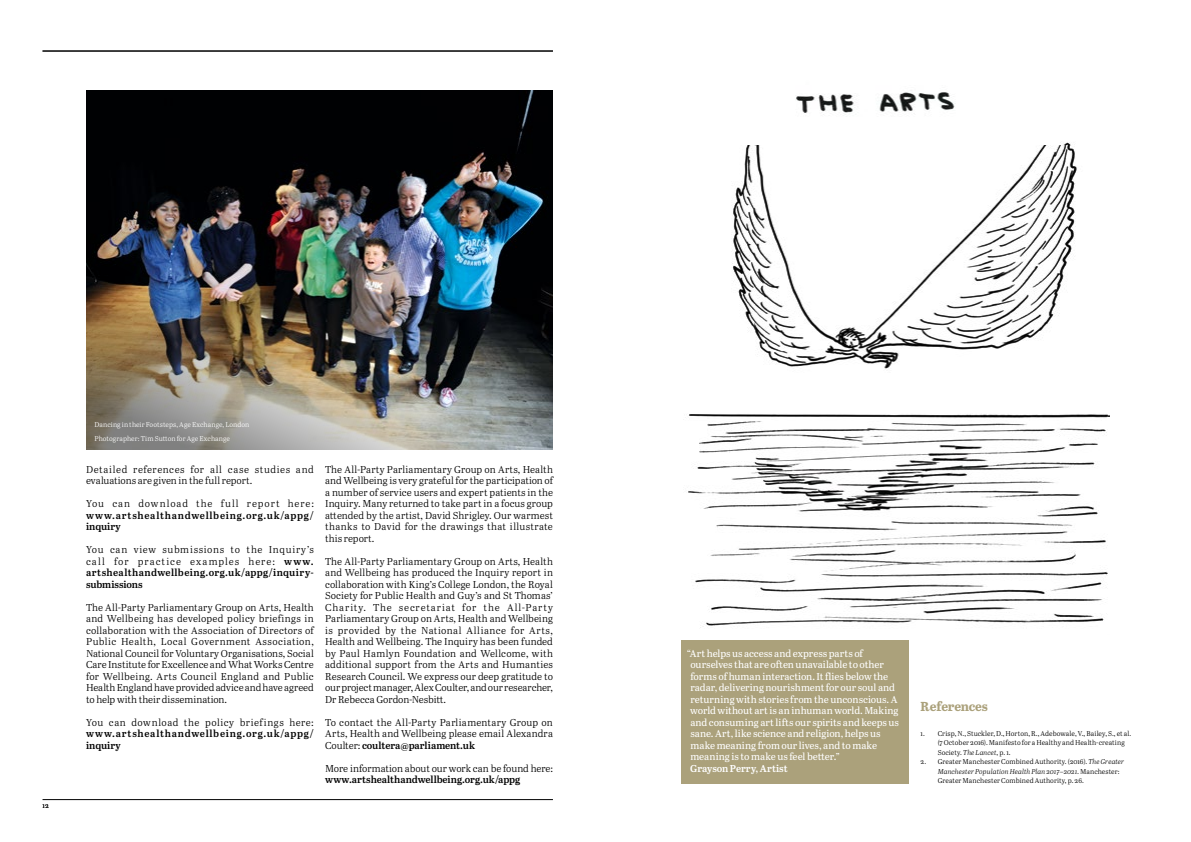
<style>
.page{position:relative;width:1191px;height:842px;background:#fff}
.page>*{position:absolute;margin:0;border:0;box-sizing:border-box;transform-origin:0 0}
.t1{font:700 13px "Abril Text";letter-spacing:-.025em;color:#aba17b}
.t2{font:10px/11.5px "Abril Text Lt";letter-spacing:.02em;color:#000;text-align:justify}
.t3{font:10px/11.5px "Abril Text";color:#fff}
.t4{font:600 10px/11.5px "Abril Text";letter-spacing:.07em;color:#000}
.t5{font:10px/11.5px "Abril Text Lt";letter-spacing:.045em;color:#000}
.t6{font:600 10px "Abril Text";letter-spacing:-.005em;color:#000}
.t7{font:10px/11.5px "Abril Text Lt";letter-spacing:.085em;color:#000}
.t8{font:600 10px/11.5px "Abril Text";letter-spacing:.03em;color:#000}
.t9{font:10px "Abril Text Lt";letter-spacing:-.015em;color:#000}
.t10{font:10px "Abril Text Lt";letter-spacing:.05em;color:#000}
.t11{font:10px "Abril Text Lt";letter-spacing:.09em;color:#000}
.t12{font:600 10px "Abril Text";letter-spacing:-.005em;color:#fff}
.t13{font:7px/9.5px "Abril Text Lt";letter-spacing:.005em;color:#000}
.t14{font:7px/14.7px "Abril Text Lt";letter-spacing:.005em;color:#fff}
.s1{font-family:"Abril Text";font-weight:600}
.s2{font-family:"Abril Text Lt";font-weight:400}
.s3{font-style:italic}
</style>
<div class="page">
<img style="left:688px;top:145px;width:421px;height:483px">
<hr style="left:43px;top:799px;width:510px;height:1px;background:#000">
<hr style="left:43px;top:51px;width:510px;height:1px;background:#000">
<div style="left:681px;top:640px;width:228px;height:143px;background:#aba17b"></div>
<img style="left:86px;top:91px;width:467px;height:359px">
<img style="left:796px;top:92px;width:275px;height:53px">
<p class="t13" style="left:43px;top:800px;width:8px">12</p>
<p class="t14" style="left:94px;top:417px;width:156px">Dancing in their Footsteps, Age Exchange, London<br>Photographer: Tim Sutton for Age Exchange</p>
<p class="t5" style="left:86px;top:463px;width:229px">Detailed references for all case studies and evaluations are given in the full report.</p>
<p class="t11" style="left:86px;top:497px;width:229px">You can download the full report here:</p>
<p class="t4" style="left:86px;top:509px;width:229px">www.artshealthandwellbeing.org.uk/appg/ inquiry</p>
<p class="t7" style="left:86px;top:544px;width:229px">You can view submissions to the Inquiry’s call for practice examples here: <span class="s1">www.</span></p>
<p class="t8" style="left:86px;top:567px;width:229px">artshealthandwellbeing.org.uk/appg/inquiry&shy;submissions</p>
<p class="t2" style="left:86px;top:601px;width:229px">The All-Party Parliamentary Group on Arts, Health and Wellbeing has developed policy briefings in collaboration with the Association of Directors of Public Health, Local Government Association, National Council for Voluntary Organisations, Social Care Institute for Excellence and What Works Centre for Wellbeing. Arts Council England and Public Health England have provided advice and have agreed to help with their dissemination.</p>
<p class="t10" style="left:86px;top:715px;width:229px">You can download the policy briefings here:</p>
<p class="t4" style="left:86px;top:728px;width:229px">www.artshealthandwellbeing.org.uk/appg/ inquiry</p>
<p class="t2" style="left:325px;top:463px;width:229px">The All-Party Parliamentary Group on Arts, Health and Wellbeing is very grateful for the participation of a number of service users and expert patients in the Inquiry. Many returned to take part in a focus group attended by the artist, David Shrigley. Our warmest thanks to David for the drawings that illustrate this report.</p>
<p class="t2" style="left:325px;top:555px;width:229px">The All-Party Parliamentary Group on Arts, Health and Wellbeing has produced the Inquiry report in collaboration with King’s College London, the Royal Society for Public Health and Guy’s and St Thomas’ Charity. The secretariat for the All-Party Parliamentary Group on Arts, Health and Wellbeing is provided by the National Alliance for Arts, Health and Wellbeing. The Inquiry has been funded by Paul Hamlyn Foundation and Wellcome, with additional support from the Arts and Humanties Research Council. We express our deep gratitude to our project manager, Alex Coulter, and our researcher, Dr Rebecca Gordon-Nesbitt.</p>
<p class="t2" style="left:325px;top:716px;width:229px">To contact the All-Party Parliamentary Group on<br>Arts, Health and Wellbeing please email Alexandra</p>
<p class="t6" style="left:325px;top:738px;width:151px"><span class="s2">Coulter:</span> coultera@parliament.uk</p>
<p class="t9" style="left:325px;top:761px;width:229px">More information about our work can be found here:</p>
<p class="t6" style="left:325px;top:773px;width:197px">www.artshealthandwellbeing.org.uk/appg</p>
<p class="t3" style="left:690px;top:647px;width:210px;text-indent:-3px">“Art helps us access and express parts of ourselves that are often unavailable to other forms of human interaction. It flies below the radar, delivering nourishment for our soul and returning with stories from the unconscious. A world without art is an inhuman world. Making and consuming art lifts our spirits and keeps us sane. Art, like science and religion, helps us make meaning from our lives, and to make meaning is to make us feel better.”</p>
<p class="t12" style="left:690px;top:761px;width:99px">Grayson Perry, Artist</p>
<h1 class="t1" style="left:920px;top:696px;width:69px">References</h1>
<p class="t13" style="left:937px;top:728px;width:195px;text-indent:-17px">1. Crisp, N., Stuckler, D., Horton, R., Adebowale, V., Bailey, S., et al. (7 October 2016). Manifesto for a Healthy and Health-creating<br>Society. <span class="s3">The Lancet</span>, p. 1.</p>
<p class="t13" style="left:937px;top:757px;width:188px;text-indent:-17px">2. Greater Manchester Combined Authority. (2016). <span class="s3">The Greater<br>Manchester Population Health Plan 2017–2021.</span> Manchester:<br>Greater Manchester Combined Authority, p. 26.</p>
</div>
